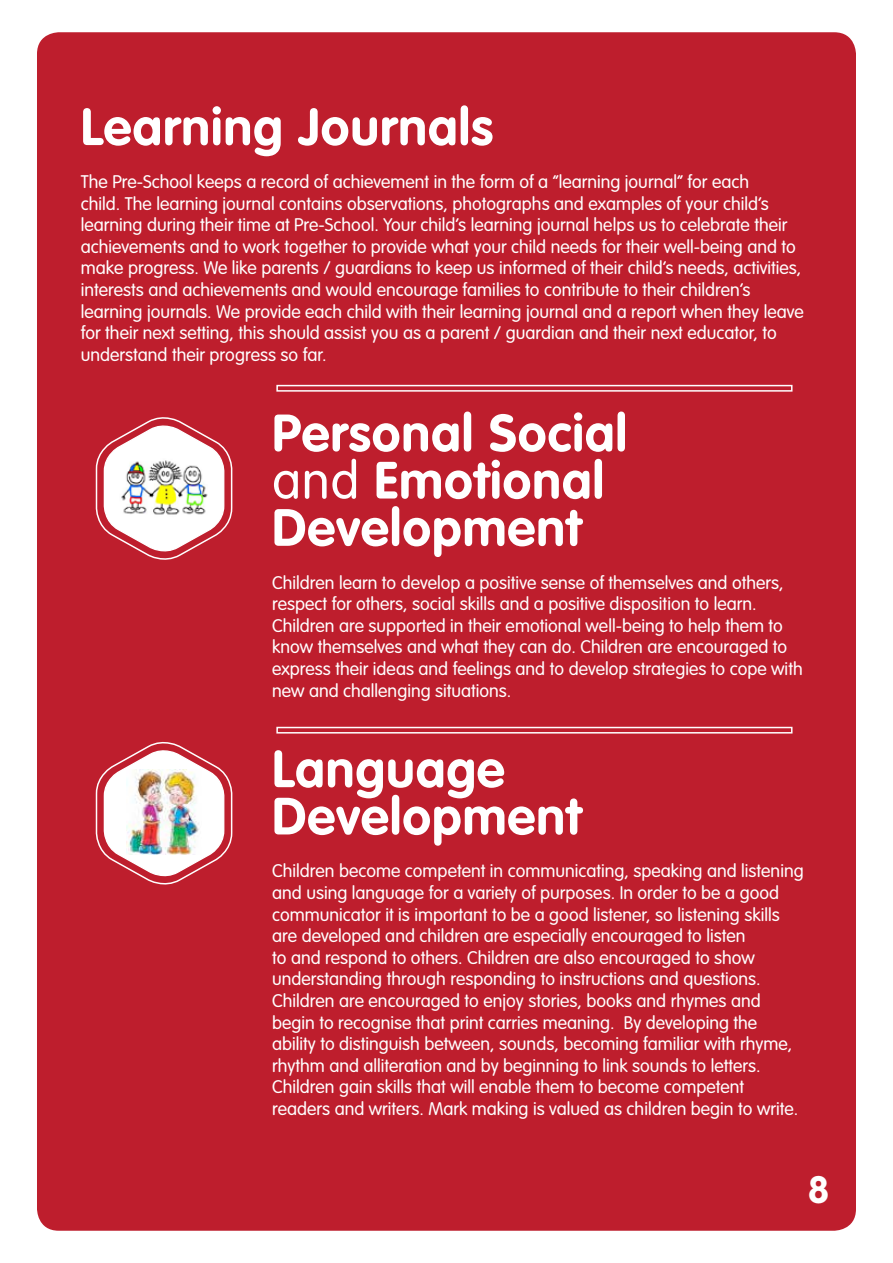
<style>
.page{position:relative;width:893px;height:1263px;background:#fff}
.page>*{position:absolute;margin:0;border:0;box-sizing:border-box;transform-origin:0 0}
.t1{font:51.6px/47.2px "VAG Rounded Bold";letter-spacing:.02em;color:#fff}
.t2{font:37.5px "VAG Rounded Bold";color:#fff}
.t3{font:300 18px/21.6px "VAG Rounded";color:#fff}
.s1{font-family:"VAG Rounded";font-weight:300}
</style>
<div class="page">
<div style="left:37px;top:32px;width:819px;height:1199px;background:#be1e2d;border-radius:22px"></div>
<svg style="left:95px;top:741px;width:138px;height:144px"></svg>
<svg style="left:95px;top:417px;width:138px;height:143px"></svg>
<img style="left:116px;top:457px;width:96px;height:63px">
<div style="left:276px;top:385px;width:516px;height:7px;border:2px solid #fff"></div>
<div style="left:276px;top:727px;width:516px;height:6px;border:2px solid #fff"></div>
<img style="left:126px;top:770px;width:76px;height:85px">
<h1 class="t1" style="left:81px;top:103px;width:414px">Learning Journals</h1>
<p class="t3" style="left:81px;top:171px;width:724px">The Pre-School keeps a record of achievement in the form of a “learning journal” for each<br>child. The learning journal contains observations, photographs and examples of your child’s learning during their time at Pre-School. Your child’s learning journal helps us to celebrate their achievements and to work together to provide what your child needs for their well-being and to make progress. We like parents / guardians to keep us informed of their child’s needs, activities, interests and achievements and would encourage families to contribute to their children’s learning journals. We provide each child with their learning journal and a report when they leave for their next setting, this should assist you as a parent / guardian and their next educator, to understand their progress so far.</p>
<h1 class="t1" style="left:272px;top:409px;width:356px">Personal Social <span class="s1">and</span> Emotional<br>Development</h1>
<p class="t3" style="left:272px;top:572px;width:532px">Children learn to develop a positive sense of themselves and others, respect for others, social skills and a positive disposition to learn.<br>Children are supported in their emotional well-being to help them to know themselves and what they can do. Children are encouraged to express their ideas and feelings and to develop strategies to cope with new and challenging situations.</p>
<h1 class="t1" style="left:272px;top:745px;width:311px">Language<br>Development</h1>
<p class="t3" style="left:272px;top:861px;width:533px">Children become competent in communicating, speaking and listening and using language for a variety of purposes. In order to be a good communicator it is important to be a good listener, so listening skills are developed and children are especially encouraged to listen<br>to and respond to others. Children are also encouraged to show understanding through responding to instructions and questions.<br>Children are encouraged to enjoy stories, books and rhymes and begin to recognise that print carries meaning. By developing the ability to distinguish between, sounds, becoming familiar with rhyme, rhythm and alliteration and by beginning to link sounds to letters.<br>Children gain skills that will enable them to become competent readers and writers. Mark making is valued as children begin to write.</p>
<h2 class="t2" style="left:808px;top:1167px;width:23px">8</h2>
</div>
